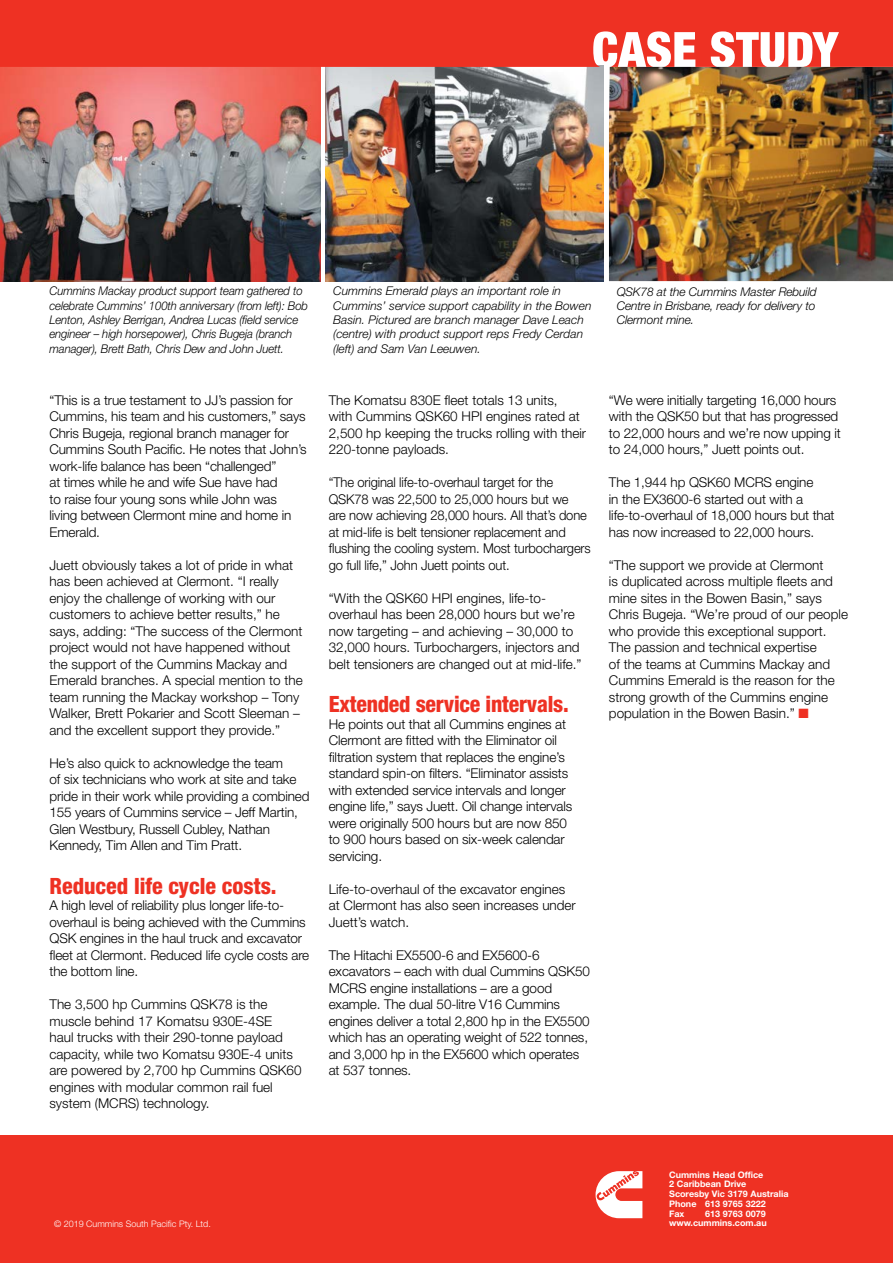
<style>
.page{position:relative;width:893px;height:1263px;background:#fff}
.page>*{position:absolute;margin:0;border:0;box-sizing:border-box;transform-origin:0 0}
.t1{font:800 condensed 22.5px "Helvetica Neue LT Std";letter-spacing:-.01em;color:#ee3123}
.t2{font:300 13.5px/16.5px "Helvetica Neue LT Std";letter-spacing:-.01em;color:#000}
.t3{font:300 13.5px/16.5px "Helvetica Neue LT Std";letter-spacing:-.01em;color:#000;scale:.96 1}
.t4{font:italic 300 12px/14.4px "Helvetica Neue LT Std";letter-spacing:-.01em;color:#000;text-align:justify}
.t5{font:italic 300 12px/14.4px "Helvetica Neue LT Std";letter-spacing:-.01em;color:#000;scale:.95 1}
.t6{font:700 9px/9.8px "Helvetica Neue LT Std";color:#fff}
.t7{font:300 9px "Helvetica Neue LT Std";color:#fff}
.s1{color:#ee3123}
</style>
<div class="page">
<img style="left:0;top:67px;width:320px;height:214px">
<img style="left:326px;top:67px;width:277px;height:214px">
<img style="left:609px;top:67px;width:284px;height:214px">
<svg style="left:0;top:0;width:893px;height:67px;background:#ef4235"></svg>
<div style="left:0;top:1135px;width:893px;height:128px;background:#ee3123"></div>
<svg style="left:596px;top:1171px;width:46px;height:47px"></svg>
<p class="t5" style="left:50px;top:283px;width:274px">Cummins Mackay product support team gathered to celebrate Cummins’ 100th anniversary (from left): Bob Lenton, Ashley Berrigan, Andrea Lucas (field service engineer – high horsepower), Chris Bugeja (branch manager), Brett Bath, Chris Dew and John Juett.</p>
<p class="t4" style="left:333px;top:283px;width:260px;text-align:left">Cummins Emerald plays an important role in Cummins’ service support capability in the Bowen Basin. Pictured are branch manager Dave Leach (centre) with product support reps Fredy Cerdan (left) and Sam Van Leeuwen.</p>
<p class="t2" style="left:50px;top:391px;width:259px">“This is a true testament to JJ’s passion for Cummins, his team and his customers,” says Chris Bugeja, regional branch manager for Cummins South Pacific. He notes that John’s work-life balance has been “challenged”<br>at times while he and wife Sue have had<br>to raise four young sons while John was living between Clermont mine and home in Emerald.</p>
<p class="t2" style="left:50px;top:556px;width:255px">Juett obviously takes a lot of pride in what has been achieved at Clermont. “I really enjoy the challenge of working with our customers to achieve better results,” he says, adding: “The success of the Clermont project would not have happened without the support of the Cummins Mackay and Emerald branches. A special mention to the team running the Mackay workshop – Tony Walker, Brett Pokarier and Scott Sleeman – and the excellent support they provide.”</p>
<p class="t2" style="left:50px;top:754px;width:261px">He’s also quick to acknowledge the team<br>of six technicians who work at site and take pride in their work while providing a combined 155 years of Cummins service – Jeff Martin, Glen Westbury, Russell Cubley, Nathan Kennedy, Tim Allen and Tim Pratt.</p>
<h1 class="t1" style="left:50px;top:872px;width:229px">Reduced life cycle costs.</h1>
<p class="t2" style="left:50px;top:897px;width:261px">A high level of reliability plus longer life-to&shy;overhaul is being achieved with the Cummins QSK engines in the haul truck and excavator fleet at Clermont. Reduced life cycle costs are the bottom line.</p>
<p class="t2" style="left:50px;top:996px;width:254px">The 3,500 hp Cummins QSK78 is the muscle behind 17 Komatsu 930E-4SE<br>haul trucks with their 290-tonne payload capacity, while two Komatsu 930E-4 units are powered by 2,700 hp Cummins QSK60 engines with modular common rail fuel system (MCRS) technology.</p>
<p class="t2" style="left:329px;top:391px;width:259px">The Komatsu 830E fleet totals 13 units,<br>with Cummins QSK60 HPI engines rated at 2,500 hp keeping the trucks rolling with their 220-tonne payloads.</p>
<p class="t3" style="left:329px;top:474px;width:274px">“The original life-to-overhaul target for the QSK78 was 22,500 to 25,000 hours but we<br>are now achieving 28,000 hours. All that’s done at mid-life is belt tensioner replacement and flushing the cooling system. Most turbochargers go full life,” John Juett points out.</p>
<p class="t2" style="left:329px;top:589px;width:254px">“With the QSK60 HPI engines, life-to&shy;overhaul has been 28,000 hours but we’re now targeting – and achieving – 30,000 to 32,000 hours. Turbochargers, injectors and belt tensioners are changed out at mid-life.”</p>
<h1 class="t1" style="left:329px;top:690px;width:241px">Extended service intervals.</h1>
<p class="t2" style="left:329px;top:715px;width:245px">He points out that all Cummins engines at Clermont are fitted with the Eliminator oil filtration system that replaces the engine’s standard spin-on filters. “Eliminator assists with extended service intervals and longer engine life,” says Juett. Oil change intervals were originally 500 hours but are now 850 to 900 hours based on six-week calendar servicing.</p>
<p class="t2" style="left:329px;top:880px;width:249px">Life-to-overhaul of the excavator engines at Clermont has also seen increases under<br>Juett’s watch.</p>
<p class="t2" style="left:329px;top:946px;width:263px">The Hitachi EX5500-6 and EX5600-6 excavators – each with dual Cummins QSK50<br>MCRS engine installations – are a good example. The dual 50-litre V16 Cummins engines deliver a total 2,800 hp in the EX5500 which has an operating weight of 522 tonnes, and 3,000 hp in the EX5600 which operates at 537 tonnes.</p>
<p class="t4" style="left:617px;top:284px;width:201px">QSK78 at the Cummins Master Rebuild Centre in Brisbane, ready for delivery to Clermont mine.</p>
<p class="t2" style="left:609px;top:391px;width:233px">“We were initially targeting 16,000 hours with the QSK50 but that has progressed to 22,000 hours and we’re now upping it to 24,000 hours,” Juett points out.</p>
<p class="t2" style="left:609px;top:474px;width:227px">The 1,944 hp QSK60 MCRS engine<br>in the EX3600-6 started out with a life-to-overhaul of 18,000 hours but that has now increased to 22,000 hours.</p>
<p class="t2" style="left:609px;top:556px;width:241px">“The support we provide at Clermont<br>is duplicated across multiple fleets and mine sites in the Bowen Basin,” says Chris Bugeja. “We’re proud of our people who provide this exceptional support.<br>The passion and technical expertise<br>of the teams at Cummins Mackay and Cummins Emerald is the reason for the strong growth of the Cummins engine population in the Bowen Basin.” <span class="s1">■</span></p>
<p class="t6" style="left:669px;top:1169px;width:121px">Cummins Head Office<br>2 Caribbean Drive<br>Scoresby Vic 3179 Australia<br>Phone 613 9765 3222<br>Fax</p>
<p class="t6" style="left:705px;top:1208px;width:62px">613 9763 0079</p>
<p class="t7" style="left:54px;top:1218px;width:158px">© 2019 Cummins South Pacific Pty. Ltd.</p>
<p class="t6" style="left:669px;top:1218px;width:99px">www.cummins.com.au</p>
</div>
